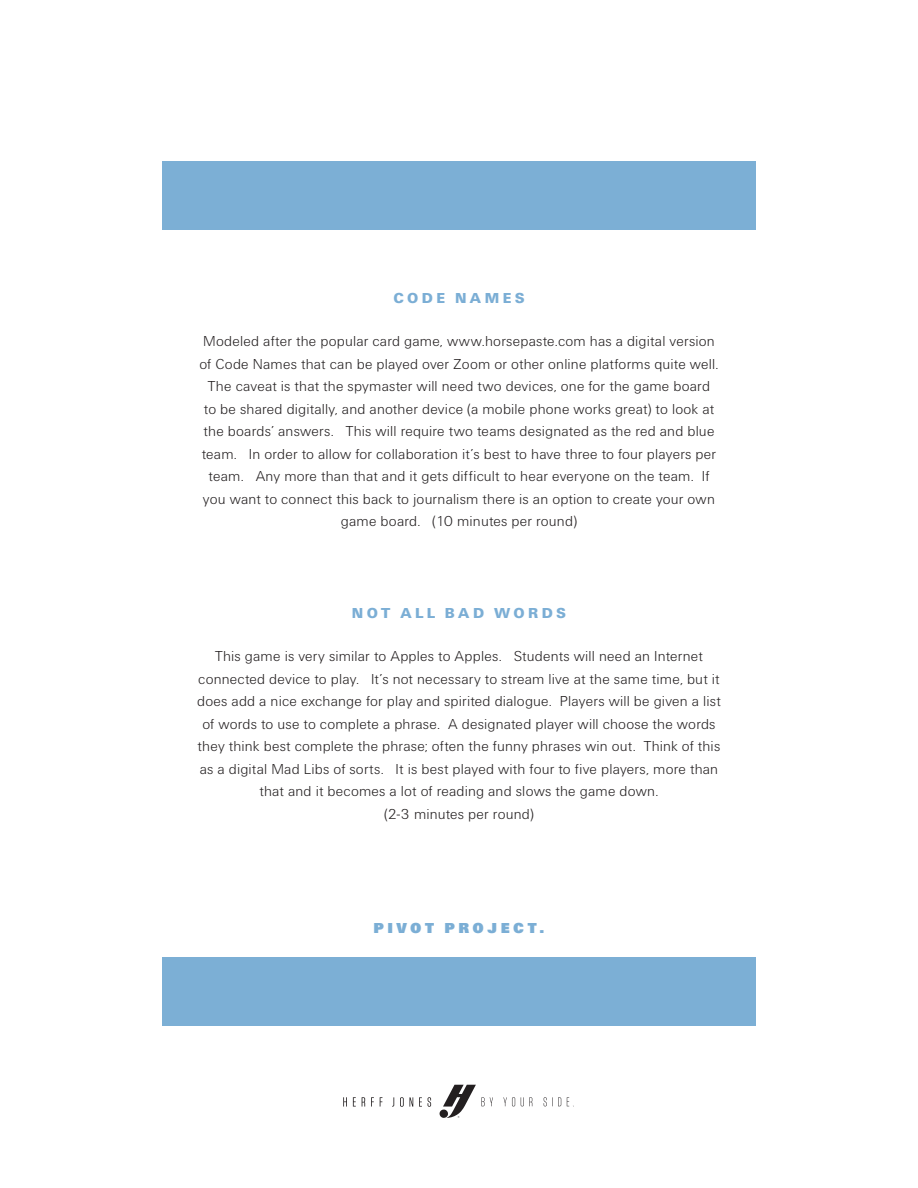
<style>
.page{position:relative;width:918px;height:1188px;background:#fff}
.page>*{position:absolute;margin:0;border:0;box-sizing:border-box;transform-origin:0 0}
.t1{font:300 15px/22.5px "AHJ Urbano";letter-spacing:.01em;color:#231f20;text-align:center}
.t2{font:900 15px "AHJ Urbano";letter-spacing:.225em;color:#7baed5}
.t3{font:900 15px "AHJ Urbano";letter-spacing:.22em;color:#7baed5}
</style>
<div class="page">
<svg style="left:343px;top:1085px;width:231px;height:33px"></svg>
<div style="left:162px;top:161px;width:594px;height:69px;background:#7cafd5"></div>
<div style="left:162px;top:958px;width:594px;height:68px;background:#7cafd5"></div>
<p class="t2" style="left:393px;top:289px;width:133px">CODE NAMES</p>
<p class="t1" style="left:199px;top:330px;width:521px">Modeled after the popular card game, www.horsepaste.com has a digital version of Code Names that can be played over Zoom or other online platforms quite well.<br>The caveat is that the spymaster will need two devices, one for the game board<br>to be shared digitally, and another device (a mobile phone works great) to look at the boards’ answers. This will require two teams designated as the red and blue team. In order to allow for collaboration it’s best to have three to four players per team. Any more than that and it gets difficult to hear everyone on the team. If you want to connect this back to journalism there is an option to create your own game board. (10 minutes per round)</p>
<p class="t2" style="left:352px;top:604px;width:216px">NOT ALL BAD WORDS</p>
<p class="t1" style="left:197px;top:645px;width:525px">This game is very similar to Apples to Apples. Students will need an Internet connected device to play. It’s not necessary to stream live at the same time, but it does add a nice exchange for play and spirited dialogue. Players will be given a list of words to use to complete a phrase. A designated player will choose the words they think best complete the phrase; often the funny phrases win out. Think of this as a digital Mad Libs of sorts. It is best played with four to five players, more than that and it becomes a lot of reading and slows the game down.<br>(2-3 minutes per round)</p>
<p class="t3" style="left:374px;top:919px;width:172px">PIVOT PROJECT.</p>
</div>
